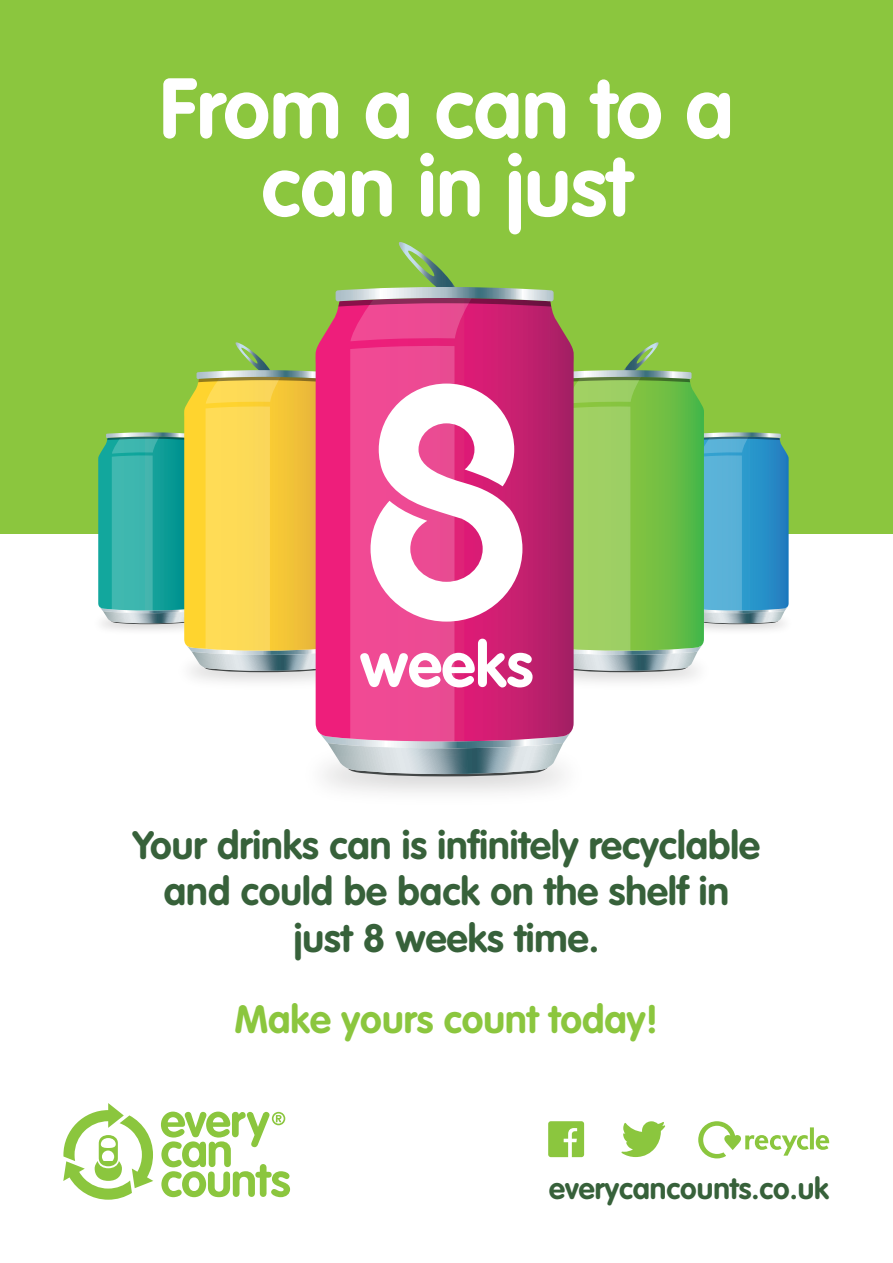
<style>
.page{position:relative;width:893px;height:1263px;background:#fff}
.page>*{position:absolute;margin:0;border:0;box-sizing:border-box;transform-origin:0 0}
.t1{font:700 84px/78px "VAG Rounded";color:#fff;text-align:center}
.t2{font:700 62.4px "VAG Rounded";color:#fff}
.t3{font:700 39px "VAG Rounded";color:#37613a}
.t4{font:700 39px "VAG Rounded";color:#8bc63e}
.t5{font:700 29.85px "VAG Rounded";color:#37613a}
</style>
<div class="page">
<div style="left:0;top:0;width:893px;height:534px;background:#8bc63e"></div>
<svg style="left:63px;top:1103px;width:90px;height:97px"></svg>
<svg style="left:161px;top:1111px;width:129px;height:86px"></svg>
<svg style="left:98px;top:242px;width:691px;height:534px"></svg>
<svg style="left:548px;top:1121px;width:36px;height:36px"></svg>
<svg style="left:621px;top:1121px;width:44px;height:36px"></svg>
<svg style="left:698px;top:1121px;width:131px;height:37px"></svg>
<p class="t1" style="left:160px;top:73px;width:575px">From a can to a can in just</p>
<p class="t2" style="left:360px;top:628px;width:175px">weeks</p>
<p class="t3" style="left:133px;top:822px;width:629px">Your drinks can is infinitely recyclable</p>
<p class="t3" style="left:164px;top:869px;width:567px">and could be back on the shelf in</p>
<p class="t3" style="left:294px;top:915px;width:307px">just 8 weeks time.</p>
<p class="t4" style="left:234px;top:996px;width:426px">Make yours count today!</p>
<p class="t5" style="left:549px;top:1171px;width:282px">everycancounts.co.uk</p>
</div>
